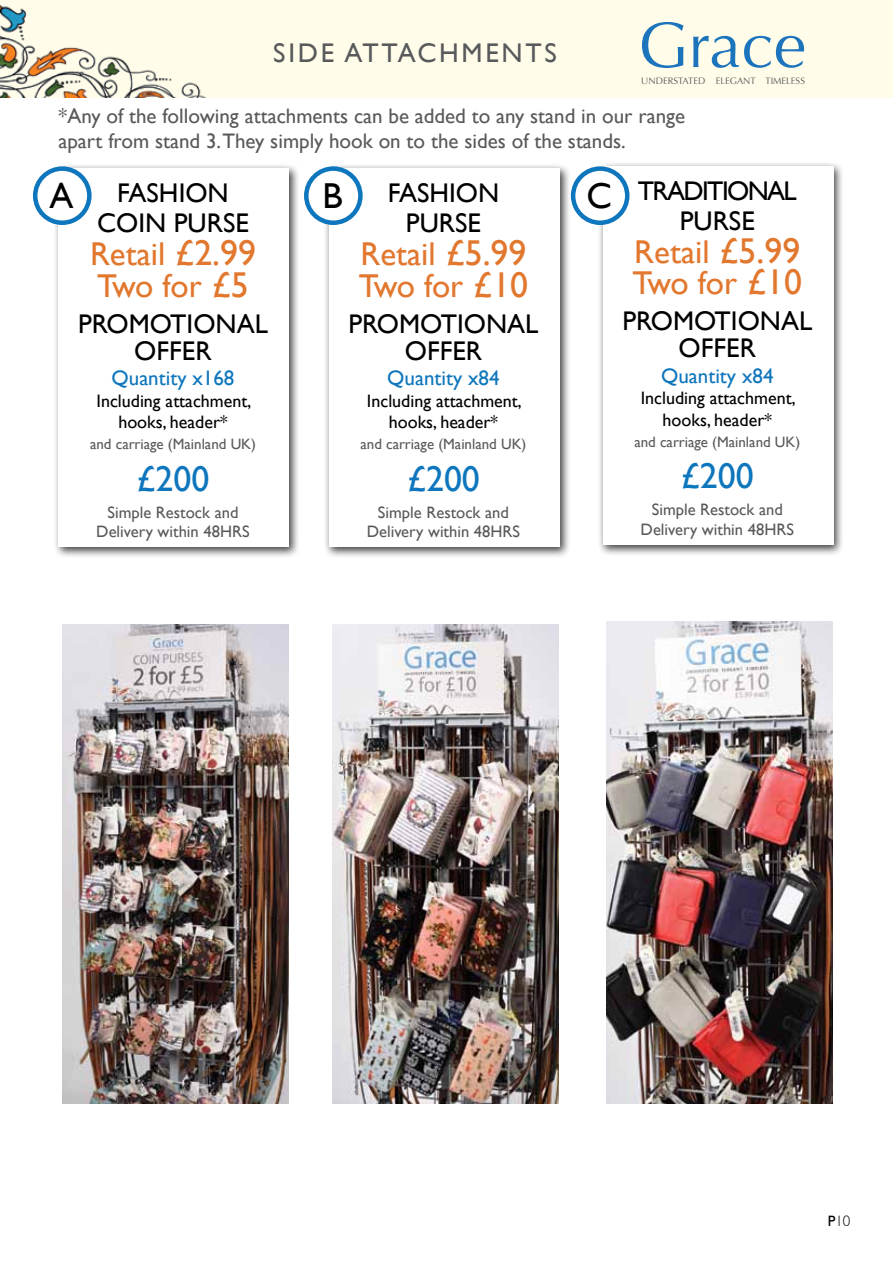
<style>
.page{position:relative;width:893px;height:1263px;background:#fff}
.page>*{position:absolute;margin:0;border:0;box-sizing:border-box;transform-origin:0 0}
.t1{font:64.65px "Optima";color:#1c75bc}
.t2{font:36px "Gill Sans";color:#000}
.t3{font:35.85px "Gill Sans";color:#0e76bc}
.t4{font:33px/31.5px "Gill Sans";color:#e2772e}
.t5{font:27px/27px "Gill Sans";color:#000;text-align:center}
.t6{font:27px/30px "Gill Sans";letter-spacing:-.06em;color:#000;text-align:center}
.t7{font:27px "Gill Sans";letter-spacing:.1em;color:#58595b}
.t8{font:21px/25.2px "Gill Sans";color:#58595b}
.t9{font:21px "Gill Sans";color:#0e76bc}
.t10{font:18px/21.6px "Gill Sans";color:#000;text-align:center}
.t11{font:16.5px/19.8px "Gill Sans";color:#58595b;text-align:center}
.t12{font:15px "Gill Sans";color:#58595b}
.t13{font:300 15px "Gill Sans";color:#000}
.t14{font:9.3px "Optima";color:#58595b}
.s1{font-size:35.85px}
.s2{font-weight:400}
</style>
<div class="page">
<div style="left:0;top:0;width:893px;height:98px;background:#fffde9"></div>
<img style="left:0;top:4px;width:207px;height:94px">
<div style="left:53px;top:163px;width:247px;height:396px;background:#000;opacity:.75"></div>
<div style="left:58px;top:169px;width:231px;height:378px;background:#fff"></div>
<img style="left:62px;top:624px;width:226px;height:479px">
<div style="left:35px;top:169px;width:54px;height:54px;background:#fff;border-radius:50%"></div>
<div style="left:33px;top:166px;width:59px;height:59px;border:4px solid #0e76bc;border-radius:50%"></div>
<div style="left:597px;top:161px;width:248px;height:395px;background:#000;opacity:.75"></div>
<div style="left:603px;top:166px;width:230px;height:379px;background:#fff"></div>
<img style="left:607px;top:622px;width:226px;height:481px">
<div style="left:324px;top:163px;width:247px;height:396px;background:#000;opacity:.75"></div>
<div style="left:329px;top:169px;width:231px;height:378px;background:#fff"></div>
<img style="left:333px;top:624px;width:226px;height:479px">
<div style="left:306px;top:169px;width:54px;height:54px;background:#fff;border-radius:50%"></div>
<div style="left:304px;top:166px;width:59px;height:59px;border:4px solid #0e76bc;border-radius:50%"></div>
<div style="left:573px;top:169px;width:54px;height:54px;background:#fff;border-radius:50%"></div>
<div style="left:571px;top:166px;width:58px;height:59px;border:4px solid #0e76bc;border-radius:50%"></div>
<p class="t7" style="left:273px;top:37px;width:285px">SIDE ATTACHMENTS</p>
<h1 class="t1" style="left:638px;top:8px;width:169px">Grace</h1>
<p class="t14" style="left:641px;top:76px;width:165px">UNDERSTATED ELEGANT TIMELESS</p>
<p class="t8" style="left:59px;top:103px;width:628px">*Any of the following attachments can be added to any stand in our range apart from stand 3.They simply hook on to the sides of the stands.</p>
<h2 class="t2" style="left:49px;top:175px;width:26px">A</h2>
<p class="t6" style="left:638px;top:176px;width:161px">TRADITIONAL<br>PURSE</p>
<h3 class="t4" style="left:632px;top:236px;width:171px">Retail <span class="s1">£5.99<br></span>Two for <span class="s1">£10</span></h3>
<p class="t5" style="left:622px;top:308px;width:191px">PROMOTIONAL<br>OFFER</p>
<p class="t9" style="left:661px;top:363px;width:114px">Quantity x84</p>
<p class="t10" style="left:641px;top:387px;width:156px">Including attachment, hooks, header*</p>
<p class="t12" style="left:634px;top:433px;width:167px">and carriage (Mainland UK)</p>
<h3 class="t3" style="left:681px;top:455px;width:74px">£200</h3>
<p class="t11" style="left:641px;top:500px;width:155px">Simple Restock and<br>Delivery within 48HRS</p>
<h2 class="t2" style="left:322px;top:175px;width:22px">B</h2>
<h2 class="t2" style="left:587px;top:175px;width:27px">C</h2>
<p class="t5" style="left:97px;top:178px;width:153px;line-height:30px">FASHION<br>COIN PURSE</p>
<h3 class="t4" style="left:90px;top:238px;width:167px">Retail <span class="s1">£2.99<br></span>Two for <span class="s1">£5</span></h3>
<p class="t5" style="left:78px;top:310px;width:191px">PROMOTIONAL<br>OFFER</p>
<p class="t9" style="left:112px;top:366px;width:124px">Quantity x168</p>
<p class="t10" style="left:96px;top:390px;width:156px">Including attachment, hooks, header*</p>
<p class="t12" style="left:90px;top:435px;width:167px">and carriage (Mainland UK)</p>
<h3 class="t3" style="left:137px;top:458px;width:74px">£200</h3>
<p class="t11" style="left:96px;top:502px;width:155px">Simple Restock and<br>Delivery within 48HRS</p>
<p class="t5" style="left:388px;top:178px;width:113px;line-height:30px">FASHION<br>PURSE</p>
<h3 class="t4" style="left:359px;top:238px;width:171px">Retail <span class="s1">£5.99<br></span>Two for <span class="s1">£10</span></h3>
<p class="t5" style="left:349px;top:310px;width:191px">PROMOTIONAL<br>OFFER</p>
<p class="t9" style="left:387px;top:366px;width:114px">Quantity x84</p>
<p class="t10" style="left:367px;top:390px;width:156px">Including attachment, hooks, header*</p>
<p class="t12" style="left:360px;top:435px;width:167px">and carriage (Mainland UK)</p>
<h3 class="t3" style="left:407px;top:458px;width:74px">£200</h3>
<p class="t11" style="left:367px;top:502px;width:155px">Simple Restock and<br>Delivery within 48HRS</p>
<p class="t13" style="left:828px;top:1212px;width:24px"><span class="s2">P</span>10</p>
</div>
